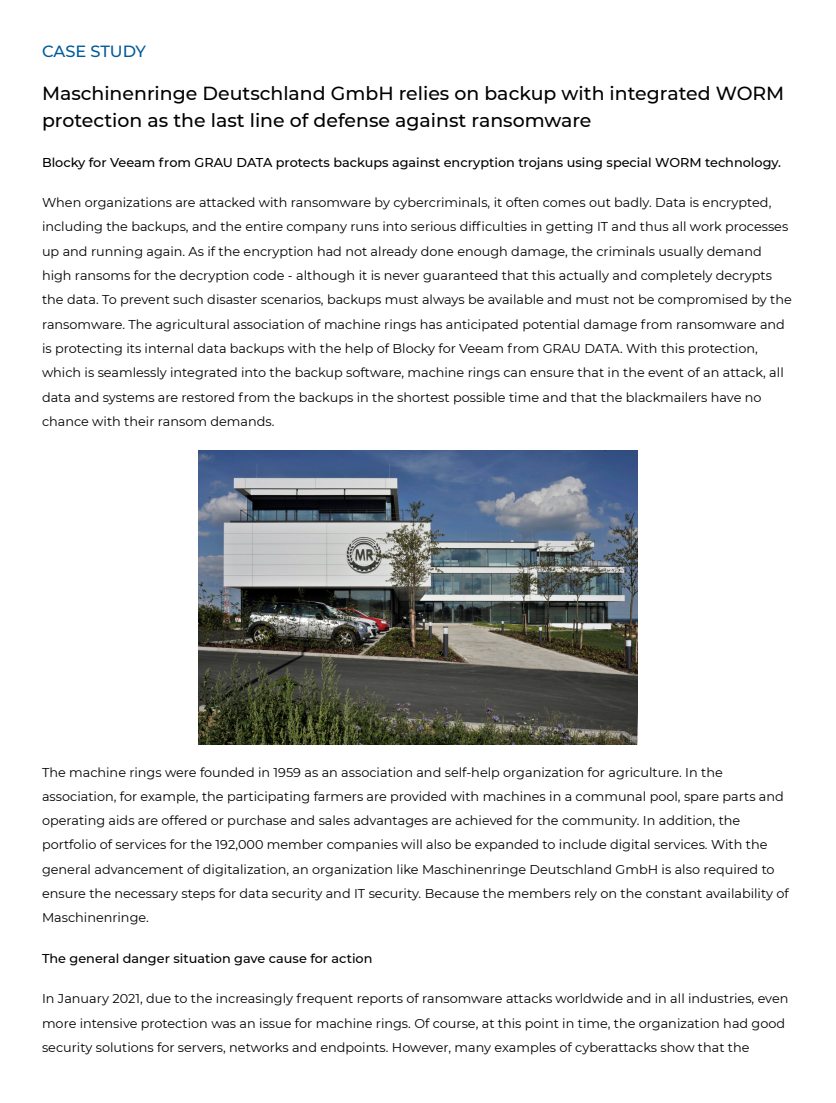
<style>
.page{position:relative;width:836px;height:1103px;background:#fff}
.page>*{position:absolute;margin:0;border:0;box-sizing:border-box;transform-origin:0 0}
.t1{font:500 18.9px/27.3px "Montserrat";color:#000}
.t2{font:500 16.2px "Montserrat";letter-spacing:-.01em;color:#005a98}
.t3{font:12.75px/24.3px "Montserrat";color:#000}
.t4{font:500 12.75px "Montserrat";color:#000}
</style>
<div class="page">
<img style="left:198px;top:450px;width:440px;height:294px">
<h3 class="t2" style="left:42px;top:42px;width:105px">CASE STUDY</h3>
<h2 class="t1" style="left:42px;top:79px;width:743px">Maschinenringe Deutschland GmbH relies on backup with integrated WORM protection as the last line of defense against ransomware</h2>
<p class="t4" style="left:42px;top:154px;width:740px">Blocky for Veeam from GRAU DATA protects backups against encryption trojans using special WORM technology.</p>
<p class="t3" style="left:42px;top:190px;width:751px">When organizations are attacked with ransomware by cybercriminals, it often comes out badly. Data is encrypted, including the backups, and the entire company runs into serious difficulties in getting IT and thus all work processes up and running again. As if the encryption had not already done enough damage, the criminals usually demand high ransoms for the decryption code - although it is never guaranteed that this actually and completely decrypts the data. To prevent such disaster scenarios, backups must always be available and must not be compromised by the ransomware. The agricultural association of machine rings has anticipated potential damage from ransomware and is protecting its internal data backups with the help of Blocky for Veeam from GRAU DATA. With this protection, which is seamlessly integrated into the backup software, machine rings can ensure that in the event of an attack, all data and systems are restored from the backups in the shortest possible time and that the blackmailers have no chance with their ransom demands.</p>
<p class="t3" style="left:42px;top:760px;width:748px">The machine rings were founded in 1959 as an association and self-help organization for agriculture. In the association, for example, the participating farmers are provided with machines in a communal pool, spare parts and operating aids are offered or purchase and sales advantages are achieved for the community. In addition, the portfolio of services for the 192,000 member companies will also be expanded to include digital services. With the general advancement of digitalization, an organization like Maschinenringe Deutschland GmbH is also required to ensure the necessary steps for data security and IT security. Because the members rely on the constant availability of Maschinenringe.</p>
<p class="t4" style="left:42px;top:950px;width:332px">The general danger situation gave cause for action</p>
<p class="t3" style="left:42px;top:986px;width:748px">In January 2021, due to the increasingly frequent reports of ransomware attacks worldwide and in all industries, even more intensive protection was an issue for machine rings. Of course, at this point in time, the organization had good security solutions for servers, networks and endpoints. However, many examples of cyberattacks show that the</p>
</div>
